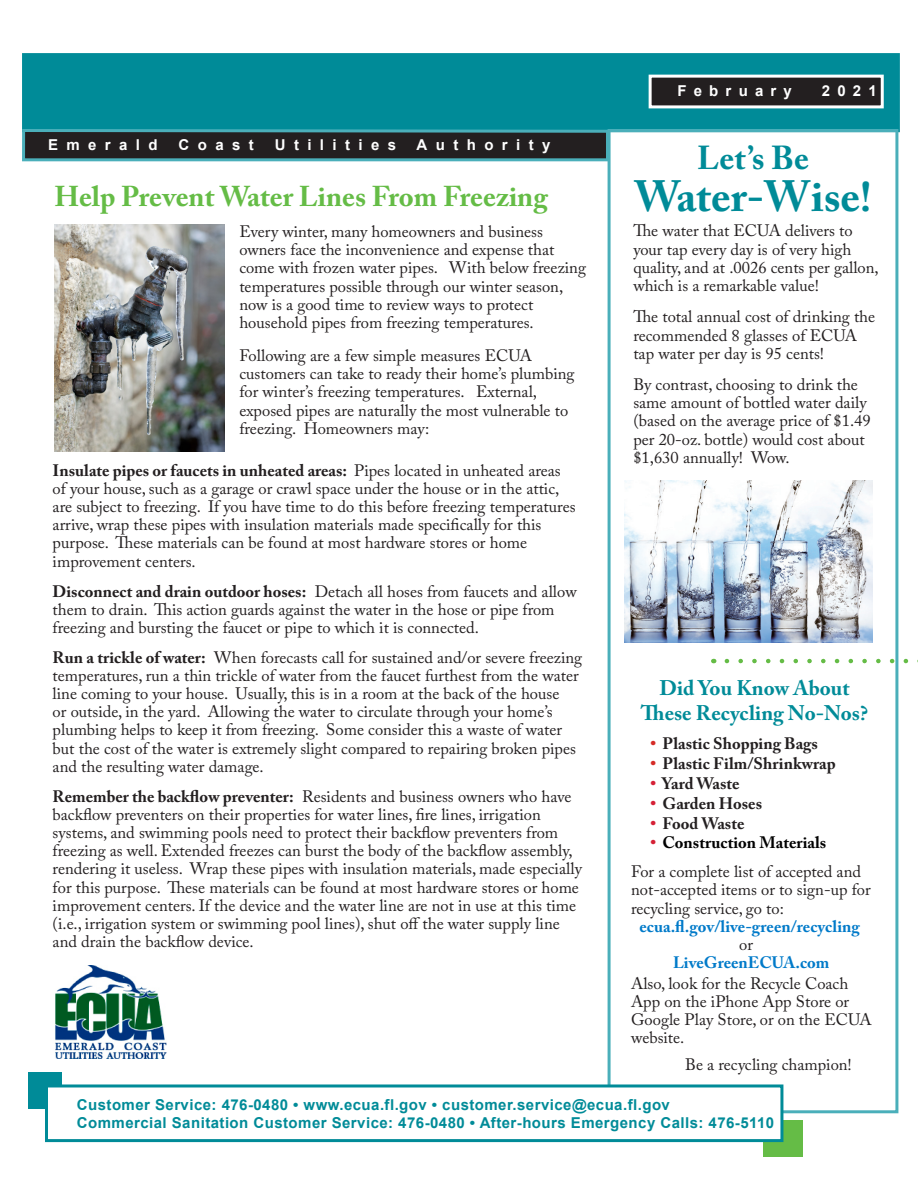
<style>
.page{position:relative;width:918px;height:1188px;background:#fff}
.page>*{position:absolute;margin:0;border:0;box-sizing:border-box;transform-origin:0 0}
.t1{font:700 43.5px "Adobe Caslon Pro";color:#008b98}
.t2{font:700 33px "Adobe Caslon Pro";color:#008b98}
.t3{font:700 28.5px "Adobe Caslon Pro";color:#65bc46}
.t4{font:700 21px/25.2px "Adobe Caslon Pro";color:#008b98;text-align:center}
.t5{font:16.5px/18.1px "Adobe Caslon Pro";color:#231f20}
.t6{font:700 16.5px "Adobe Caslon Pro";color:#231f20}
.t7{font:700 16.5px "Adobe Caslon Pro";color:#007ac9}
.t8{font:700 16.5px "Adobe Caslon Pro";color:#000}
.t9{font:700 15px "Arial";letter-spacing:.03em;color:#008b98}
.t10{font:700 15px "Arial";letter-spacing:.56em;color:#fff}
.t11{font:700 15px "Arial";letter-spacing:.48em;color:#fff}
.s1{font-weight:700}
.s2{color:#d52c27}
.s3{color:#d52136}
</style>
<div class="page">
<div style="left:763px;top:1120px;width:40px;height:36px;background:#65bc46"></div>
<img style="left:55px;top:966px;width:111px;height:92px">
<div style="left:22px;top:53px;width:878px;height:79px;background:#008b98;border:3px solid #008b98"></div>
<svg style="left:22px;top:127px;width:588px;height:36px;background:#31494c"></svg>
<div style="left:650px;top:76px;width:232px;height:31px;background:#231f20"></div>
<div style="left:649px;top:75px;width:235px;height:33px;border:3px solid #fff"></div>
<div style="left:28px;top:1072px;width:34px;height:37px;background:#008b98"></div>
<div style="left:608px;top:129px;width:290px;height:984px;border:3px solid #4aafba"></div>
<div style="left:45px;top:1084px;width:738px;height:58px;background:#fff;border:3px solid #008b98"></div>
<img style="left:625px;top:481px;width:248px;height:161px">
<img style="left:54px;top:224px;width:171px;height:228px">
<svg style="left:727px;top:659px;width:191px;height:4px"></svg>
<p class="t10" style="left:48px;top:134px;width:111px">Emerald</p>
<p class="t10" style="left:179px;top:134px;width:77px">Coast</p>
<p class="t10" style="left:275px;top:134px;width:123px">Utilities</p>
<p class="t10" style="left:417px;top:134px;width:135px">Authority</p>
<p class="t3" style="left:54px;top:179px;width:495px">Help Prevent Water Lines From Freezing</p>
<p class="t5" style="left:239px;top:222px;width:348px">Every winter, many homeowners and business owners face the inconvenience and expense that come with frozen water pipes. With below freezing temperatures possible through our winter season, now is a good time to review ways to protect household pipes from freezing temperatures.</p>
<p class="t5" style="left:239px;top:346px;width:337px">Following are a few simple measures ECUA customers can take to ready their home’s plumbing for winter’s freezing temperatures. External, exposed pipes are naturally the most vulnerable to freezing. Homeowners may:</p>
<p class="t5" style="left:53px;top:461px;width:524px"><span class="s1">Insulate pipes or faucets in unheated areas:</span> Pipes located in unheated areas of your house, such as a garage or crawl space under the house or in the attic, are subject to freezing. If you have time to do this before freezing temperatures arrive, wrap these pipes with insulation materials made specifically for this purpose. These materials can be found at most hardware stores or home improvement centers.</p>
<p class="t5" style="left:53px;top:582px;width:526px"><span class="s1">Disconnect and drain outdoor hoses:</span> Detach all hoses from faucets and allow them to drain. This action guards against the water in the hose or pipe from freezing and bursting the faucet or pipe to which it is connected.</p>
<p class="t5" style="left:53px;top:648px;width:531px"><span class="s1">Run a trickle of water:</span> When forecasts call for sustained and/or severe freezing temperatures, run a thin trickle of water from the faucet furthest from the water line coming to your house. Usually, this is in a room at the back of the house<br>or outside, in the yard. Allowing the water to circulate through your home’s plumbing helps to keep it from freezing. Some consider this a waste of water but the cost of the water is extremely slight compared to repairing broken pipes and the resulting water damage.</p>
<p class="t5" style="left:53px;top:787px;width:531px"><span class="s1">Remember the backflow preventer:</span> Residents and business owners who have backflow preventers on their properties for water lines, fire lines, irrigation systems, and swimming pools need to protect their backflow preventers from freezing as well. Extended freezes can burst the body of the backflow assembly, rendering it useless. Wrap these pipes with insulation materials, made especially for this purpose. These materials can be found at most hardware stores or home improvement centers. If the device and the water line are not in use at this time (i.e., irrigation system or swimming pool lines), shut off the water supply line and drain the backflow device.</p>
<p class="t11" style="left:677px;top:80px;width:116px">February</p>
<p class="t10" style="left:822px;top:80px;width:56px">2021</p>
<p class="t2" style="left:697px;top:139px;width:113px">Let’s Be</p>
<p class="t1" style="left:635px;top:171px;width:238px">Water-Wise!</p>
<p class="t5" style="left:633px;top:222px;width:247px">The water that ECUA delivers to your tap every day is of very high quality, and at .0026 cents per gallon, which is a remarkable value!</p>
<p class="t5" style="left:633px;top:308px;width:243px">The total annual cost of drinking the recommended 8 glasses of ECUA tap water per day is 95 cents!</p>
<p class="t5" style="left:633px;top:375px;width:239px">By contrast, choosing to drink the same amount of bottled water daily (based on the average price of $1.49 per 20-oz. bottle) would cost about $1,630 annually! Wow.</p>
<p class="t4" style="left:641px;top:675px;width:229px">Did You Know About<br>These Recycling No-Nos?</p>
<p class="t6" style="left:650px;top:734px;width:169px"><span class="s2">•</span> Plastic Shopping Bags</p>
<p class="t6" style="left:650px;top:754px;width:187px"><span class="s2">•</span> Plastic Film/Shrinkwrap</p>
<p class="t6" style="left:650px;top:774px;width:91px"><span class="s3">•</span> Yard Waste</p>
<p class="t6" style="left:650px;top:793px;width:113px"><span class="s3">•</span> Garden Hoses</p>
<p class="t6" style="left:650px;top:813px;width:96px"><span class="s3">•</span> Food Waste</p>
<p class="t8" style="left:650px;top:833px;width:178px"><span class="s3">•</span> Construction Materials</p>
<p class="t5" style="left:631px;top:862px;width:231px">For a complete list of accepted and</p>
<p class="t5" style="left:631px;top:881px;width:241px">not-accepted items or to sign-up for</p>
<p class="t5" style="left:631px;top:899px;width:154px">recycling service, go to:</p>
<p class="t7" style="left:640px;top:916px;width:222px">ecua.fl.gov/live-green/recycling</p>
<p class="t5" style="left:739px;top:935px;width:15px">or</p>
<p class="t7" style="left:673px;top:953px;width:158px">LiveGreenECUA.com</p>
<p class="t5" style="left:631px;top:974px;width:242px">Also, look for the Recycle Coach<br>App on the iPhone App Store or<br>Google Play Store, or on the ECUA website.</p>
<p class="t5" style="left:685px;top:1056px;width:168px">Be a recycling champion!</p>
<p class="t9" style="left:77px;top:1094px;width:595px">Customer Service: 476-0480 • www.ecua.fl.gov • customer.service@ecua.fl.gov</p>
<p class="t9" style="left:77px;top:1112px;width:699px">Commercial Sanitation Customer Service: 476-0480 • After-hours Emergency Calls: 476-5110</p>
</div>
